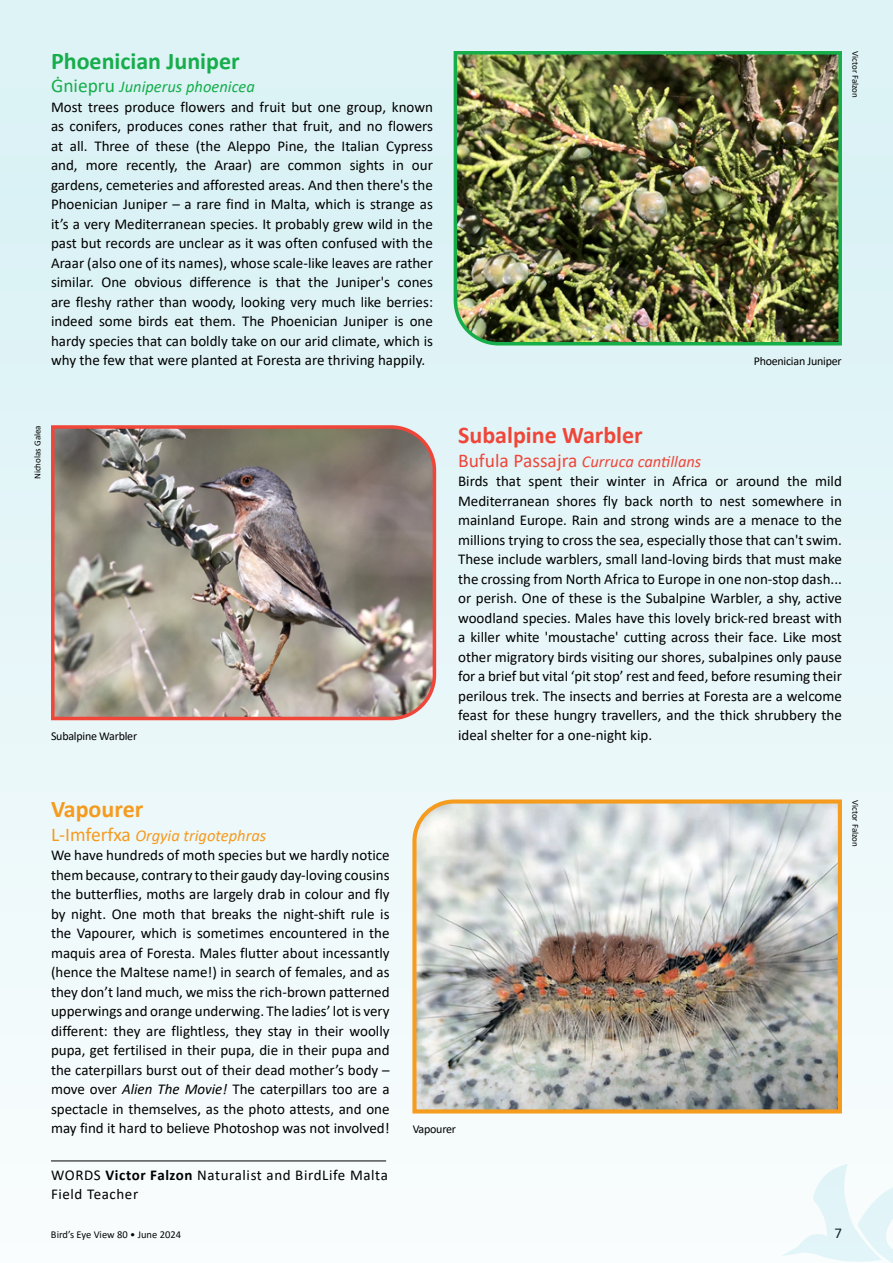
<style>
.page{position:relative;width:893px;height:1263px;background:#fff}
.page>*{position:absolute;margin:0;border:0;box-sizing:border-box;transform-origin:0 0}
.t1{font:700 24px "Calibri";color:#16ad4b}
.t2{font:700 24px "Calibri";color:#ef4639}
.t3{font:700 24px "Calibri";color:#f59b1e}
.t4{font:italic 16.5px "Calibri";color:#ef4639}
.t5{font:italic 16.5px "Calibri";color:#f59b1e}
.t6{font:italic 16.5px "Calibri";color:#16ad4b}
.Body_text{font:15px/19.5px "Calibri";color:#000;text-align:justify}
.Body_text-2{font:15px "Calibri";letter-spacing:.04em;color:#000}
.Captions{font:12px "Calibri";letter-spacing:-.02em;color:#000}
.t7{font:10.5px "Calibri";color:#000}
.Credits{font:9px "Calibri";color:#000}
.s1{font-style:normal;font-size:19.5px}
.s2{font-style:italic}
.s3{font-weight:700}
</style>
<div class="page">
<div style="left:0;top:0;width:893px;height:1263px;background:linear-gradient(to bottom,#d7f1f4,#f8fcfd)"></div>
<hr style="left:0;top:945px;width:1px;height:318px;background:#000">
<hr style="left:0;top:0;width:1px;height:446px;background:#000">
<hr style="left:51px;top:1160px;width:335px;height:1px;background:#000">
<svg style="left:781px;top:1164px;width:112px;height:99px"></svg>
<img style="left:410px;top:797px;width:434px;height:318px">
<img style="left:452px;top:49px;width:392px;height:298px">
<img style="left:49px;top:423px;width:389px;height:299px">
<p class="t1" style="left:51px;top:44px;width:190px">Phoenician Juniper</p>
<p class="t6" style="left:51px;top:75px;width:205px"><span class="s1">Ġniepru</span> Juniperus phoenicea</p>
<p class="Body_text" style="left:51px;top:97px;width:383px">Most trees produce flowers and fruit but one group, known as conifers, produces cones rather that fruit, and no flowers at all. Three of these (the Aleppo Pine, the Italian Cypress and, more recently, the Araar) are common sights in our gardens, cemeteries and afforested areas. And then there's the Phoenician Juniper – a rare find in Malta, which is strange as it’s a very Mediterranean species. It probably grew wild in the past but records are unclear as it was often confused with the Araar (also one of its names), whose scale-like leaves are rather similar. One obvious difference is that the Juniper's cones are fleshy rather than woody, looking very much like berries: indeed some birds eat them. The Phoenician Juniper is one hardy species that can boldly take on our arid climate, which is why the few that were planted at Foresta are thriving happily.</p>
<p class="Credits" style="left:862px;top:51px;width:48px;rotate:90deg">Victor Falzon</p>
<p class="Captions" style="left:754px;top:353px;width:89px">Phoenician Juniper</p>
<p class="Credits" style="left:31px;top:479px;width:55px;rotate:-90deg">Nicholas Galea</p>
<p class="Captions" style="left:51px;top:728px;width:88px">Subalpine Warbler</p>
<p class="t2" style="left:458px;top:418px;width:186px">Subalpine Warbler</p>
<p class="t4" style="left:458px;top:450px;width:245px"><span class="s1">Bufula Passajra</span> Curruca cantillans</p>
<p class="Body_text" style="left:458px;top:471px;width:385px">Birds that spent their winter in Africa or around the mild Mediterranean shores fly back north to nest somewhere in mainland Europe. Rain and strong winds are a menace to the millions trying to cross the sea, especially those that can't swim.<br>These include warblers, small land-loving birds that must make the crossing from North Africa to Europe in one non-stop dash... or perish. One of these is the Subalpine Warbler, a shy, active woodland species. Males have this lovely brick-red breast with a killer white 'moustache' cutting across their face. Like most other migratory birds visiting our shores, subalpines only pause for a brief but vital ‘pit stop’ rest and feed, before resuming their perilous trek. The insects and berries at Foresta are a welcome feast for these hungry travellers, and the thick shrubbery the ideal shelter for a one-night kip.</p>
<p class="t3" style="left:51px;top:792px;width:94px">Vapourer</p>
<p class="t5" style="left:51px;top:824px;width:217px"><span class="s1">L-Imferfxa</span> Orgyia trigotephras</p>
<p class="Body_text" style="left:51px;top:845px;width:340px">We have hundreds of moth species but we hardly notice them because, contrary to their gaudy day-loving cousins the butterflies, moths are largely drab in colour and fly by night. One moth that breaks the night-shift rule is the Vapourer, which is sometimes encountered in the maquis area of Foresta. Males flutter about incessantly (hence the Maltese name!) in search of females, and as they don’t land much, we miss the rich-brown patterned upperwings and orange underwing. The ladies’ lot is very different: they are flightless, they stay in their woolly pupa, get fertilised in their pupa, die in their pupa and the caterpillars burst out of their dead mother’s body – move over <span class="s2">Alien The Movie!</span> The caterpillars too are a spectacle in themselves, as the photo attests, and one may find it hard to believe Photoshop was not involved!</p>
<p class="Captions" style="left:413px;top:1121px;width:45px">Vapourer</p>
<p class="Credits" style="left:862px;top:800px;width:48px;rotate:90deg">Victor Falzon</p>
<p class="Body_text-2" style="left:51px;top:1164px;width:338px">WORDS <span class="s3">Victor Falzon</span> Naturalist and BirdLife Malta</p>
<p class="Body_text-2" style="left:51px;top:1184px;width:89px">Field Teacher</p>
<p class="t7" style="left:51px;top:1227px;width:132px">Bird’s Eye View 80 • June 2024</p>
<p class="Body_text" style="left:834px;top:1223px;width:9px">7</p>
</div>
